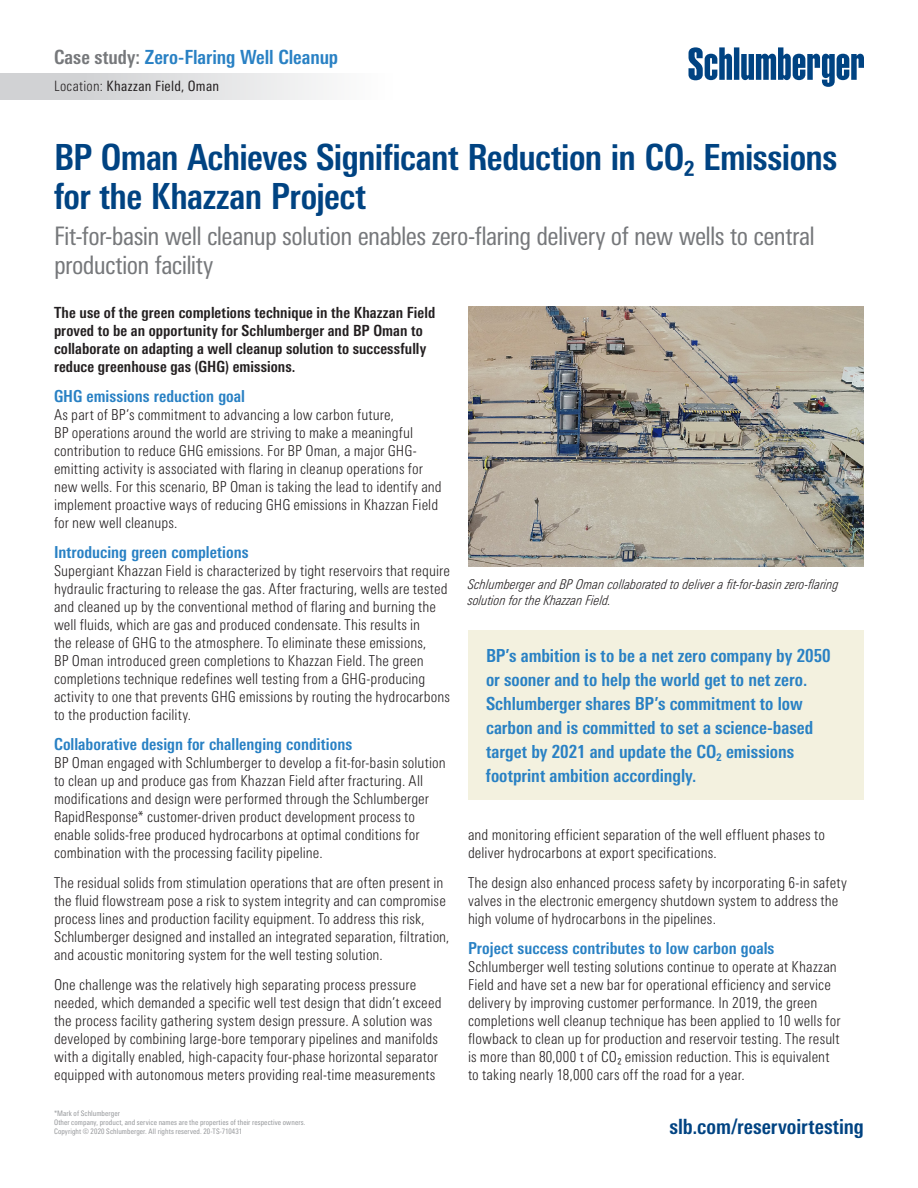
<style>
.page{position:relative;width:918px;height:1188px;background:#fff}
.page>*{position:absolute;margin:0;border:0;box-sizing:border-box;transform-origin:0 0}
.headline__front{font:700 condensed 36px/39px "Univers Next Pro";letter-spacing:-.015em;color:#004382}
.Subhead{font:condensed 25.5px/28.5px "Univers Next Pro";letter-spacing:-.025em;color:#76787b}
.URL{font:700 condensed 21px "Univers Next Pro";letter-spacing:.005em;color:#004382}
.Case_Study{font:700 condensed 19.5px "Univers Next Pro";letter-spacing:-.005em;color:#2981c4}
.Clients__quote{font:700 condensed 18px/24px "Univers Next Pro";color:#2981c4}
.Body_Head{font:700 condensed 16.5px "Univers Next Pro";color:#2981c4}
.Intro_paragraph{font:700 condensed 15.3px/18px "Univers Next Pro";letter-spacing:.005em;color:#231f20}
.Body_Text{font:300 condensed 15px/18px "Univers Next Pro";letter-spacing:.005em;color:#231f20}
.Location{font:condensed 14.25px "Univers Next Pro";letter-spacing:.015em;color:#231f20}
.t1{font:italic 300 condensed 13.5px/16.5px "Univers Next Pro";letter-spacing:.005em;color:#231f20}
.Boilerplate__docket{font:condensed 7.5px "Univers Next Pro";letter-spacing:.01em;color:#939598}
.s1{color:#76787b}
.s2{font-weight:300}
</style>
<div class="page">
<div style="left:0;top:73px;width:393px;height:27px;background:linear-gradient(to right,#c9cbcd,#fdfdfd)"></div>
<svg style="left:688px;top:47px;width:176px;height:40px"></svg>
<img style="left:468px;top:306px;width:396px;height:261px">
<div style="left:468px;top:630px;width:396px;height:170px;background:#f3f1df"></div>
<p class="Case_Study" style="left:54px;top:46px;width:286px"><span class="s1">Case study:</span> Zero-Flaring Well Cleanup</p>
<p class="Location" style="left:54px;top:78px;width:167px"><span class="s2">Location:</span> Khazzan Field, Oman</p>
<p class="headline__front" style="left:54px;top:137px;width:785px">BP Oman Achieves Significant Reduction in CO2 Emissions for the Khazzan Project</p>
<p class="Subhead" style="left:54px;top:222px;width:763px">Fit-for-basin well cleanup solution enables zero-flaring delivery of new wells to central production facility</p>
<p class="Intro_paragraph" style="left:54px;top:303px;width:383px">The use of the green completions technique in the Khazzan Field proved to be an opportunity for Schlumberger and BP Oman to collaborate on adapting a well cleanup solution to successfully reduce greenhouse gas (GHG) emissions.</p>
<p class="Body_Head" style="left:54px;top:386px;width:193px">GHG emissions reduction goal</p>
<p class="Body_Text" style="left:54px;top:405px;width:389px">As part of BP’s commitment to advancing a low carbon future,<br>BP operations around the world are striving to make a meaningful contribution to reduce GHG emissions. For BP Oman, a major GHG&shy;emitting activity is associated with flaring in cleanup operations for new wells. For this scenario, BP Oman is taking the lead to identify and implement proactive ways of reducing GHG emissions in Khazzan Field for new well cleanups.</p>
<p class="Body_Head" style="left:54px;top:542px;width:196px">Introducing green completions</p>
<p class="Body_Text" style="left:54px;top:561px;width:397px">Supergiant Khazzan Field is characterized by tight reservoirs that require hydraulic fracturing to release the gas. After fracturing, wells are tested and cleaned up by the conventional method of flaring and burning the well fluids, which are gas and produced condensate. This results in<br>the release of GHG to the atmosphere. To eliminate these emissions,<br>BP Oman introduced green completions to Khazzan Field. The green completions technique redefines well testing from a GHG-producing activity to one that prevents GHG emissions by routing the hydrocarbons to the production facility.</p>
<p class="Body_Head" style="left:54px;top:734px;width:300px">Collaborative design for challenging conditions</p>
<p class="Body_Text" style="left:54px;top:753px;width:393px">BP Oman engaged with Schlumberger to develop a fit-for-basin solution to clean up and produce gas from Khazzan Field after fracturing. All modifications and design were performed through the Schlumberger RapidResponse* customer-driven product development process to enable solids-free produced hydrocarbons at optimal conditions for combination with the processing facility pipeline.</p>
<p class="Body_Text" style="left:54px;top:873px;width:397px">The residual solids from stimulation operations that are often present in the fluid flowstream pose a risk to system integrity and can compromise process lines and production facility equipment. To address this risk, Schlumberger designed and installed an integrated separation, filtration, and acoustic monitoring system for the well testing solution.</p>
<p class="Body_Text" style="left:54px;top:975px;width:389px">One challenge was the relatively high separating process pressure needed, which demanded a specific well test design that didn’t exceed the process facility gathering system design pressure. A solution was developed by combining large-bore temporary pipelines and manifolds with a digitally enabled, high-capacity four-phase horizontal separator equipped with autonomous meters providing real-time measurements</p>
<p class="Boilerplate__docket" style="left:54px;top:1109px;width:67px">*Mark of Schlumberger</p>
<p class="Boilerplate__docket" style="left:54px;top:1118px;width:253px">Other company, product, and service names are the properties of their respective owners.</p>
<p class="Boilerplate__docket" style="left:54px;top:1127px;width:190px">Copyright © 2020 Schlumberger. All rights reserved. 20-TS-710431</p>
<p class="t1" style="left:468px;top:576px;width:372px">Schlumberger and BP Oman collaborated to deliver a fit-for-basin zero-flaring solution for the Khazzan Field.</p>
<p class="Clients__quote" style="left:486px;top:643px;width:346px">BP’s ambition is to be a net zero company by 2050 or sooner and to help the world get to net zero.<br>Schlumberger shares BP’s commitment to low carbon and is committed to set a science-based target by 2021 and update the CO2 emissions footprint ambition accordingly.</p>
<p class="Body_Text" style="left:468px;top:825px;width:358px">and monitoring efficient separation of the well effluent phases to deliver hydrocarbons at export specifications.</p>
<p class="Body_Text" style="left:468px;top:873px;width:380px">The design also enhanced process safety by incorporating 6-in safety valves in the electronic emergency shutdown system to address the high volume of hydrocarbons in the pipelines.</p>
<p class="Body_Head" style="left:468px;top:938px;width:308px">Project success contributes to low carbon goals</p>
<p class="Body_Text" style="left:468px;top:957px;width:374px">Schlumberger well testing solutions continue to operate at Khazzan Field and have set a new bar for operational efficiency and service delivery by improving customer performance. In 2019, the green completions well cleanup technique has been applied to 10 wells for flowback to clean up for production and reservoir testing. The result is more than 80,000 t of CO2 emission reduction. This is equivalent to taking nearly 18,000 cars off the road for a year.</p>
<p class="URL" style="left:669px;top:1114px;width:196px">slb.com/reservoirtesting</p>
</div>
